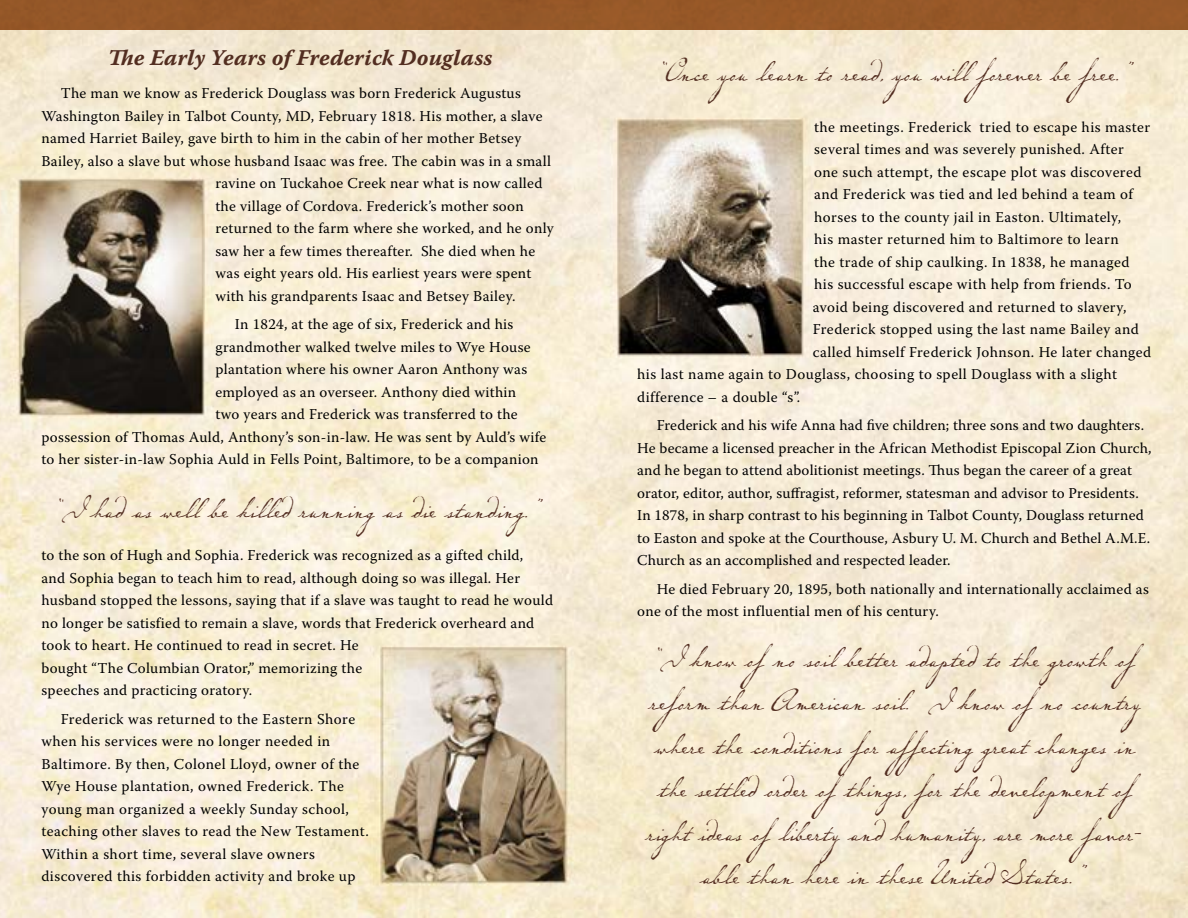
<style>
.page{position:relative;width:1188px;height:918px;background:#fff}
.page>*{position:absolute;margin:0;border:0;box-sizing:border-box;transform-origin:0 0}
.t1{font:46.5px/43.5px "P22 Dearest Script";color:#522d20;text-align:center}
.t2{font:22.5px "Warnock Pro Bold It Capt";color:#522d20}
.t3{font:15px/22.5px "Warnock Pro";letter-spacing:.02em;color:#000}
</style>
<div class="page">
<img style="left:0;top:30px;width:1188px;height:888px">
<div style="left:0;top:0;width:1188px;height:30px;background:#965829"></div>
<h2 class="t2" style="left:108px;top:44px;width:386px">The Early Years of Frederick Douglass</h2>
<p class="t3" style="left:61px;top:82px;width:462px">The man we know as Frederick Douglass was born Frederick Augustus</p>
<p class="t3" style="left:41px;top:104px;width:503px">Washington Bailey in Talbot County, MD, February 1818. His mother, a slave</p>
<p class="t3" style="left:41px;top:127px;width:482px">named Harriet Bailey, gave birth to him in the cabin of her mother Betsey</p>
<p class="t3" style="left:41px;top:149px;width:511px">Bailey, also a slave but whose husband Isaac was free. The cabin was in a small</p>
<p class="t3" style="left:215px;top:172px;width:329px">ravine on Tuckahoe Creek near what is now called</p>
<p class="t3" style="left:215px;top:194px;width:310px">the village of Cordova. Frederick’s mother soon</p>
<p class="t3" style="left:215px;top:217px;width:340px">returned to the farm where she worked, and he only</p>
<p class="t3" style="left:215px;top:239px;width:321px">saw her a few times thereafter. She died when he</p>
<p class="t3" style="left:215px;top:262px;width:317px">was eight years old. His earliest years were spent</p>
<p class="t3" style="left:215px;top:284px;width:302px">with his grandparents Isaac and Betsey Bailey.</p>
<p class="t3" style="left:235px;top:313px;width:280px">In 1824, at the age of six, Frederick and his</p>
<p class="t3" style="left:215px;top:335px;width:317px">grandmother walked twelve miles to Wye House</p>
<p class="t3" style="left:215px;top:358px;width:314px">plantation where his owner Aaron Anthony was</p>
<p class="t3" style="left:215px;top:380px;width:302px">employed as an overseer. Anthony died within</p>
<p class="t3" style="left:215px;top:403px;width:304px">two years and Frederick was transferred to the</p>
<p class="t3" style="left:41px;top:425px;width:507px">possession of Thomas Auld, Anthony’s son-in-law. He was sent by Auld’s wife</p>
<p class="t3" style="left:41px;top:448px;width:499px">to her sister-in-law Sophia Auld in Fells Point, Baltimore, to be a companion</p>
<h1 class="t1" style="left:56px;top:479px;width:490px">“I had as well be killed running as die standing.”</h1>
<p class="t3" style="left:41px;top:544px;width:513px">to the son of Hugh and Sophia. Frederick was recognized as a gifted child,<br>and Sophia began to teach him to read, although doing so was illegal. Her husband stopped the lessons, saying that if a slave was taught to read he would no longer be satisfied to remain a slave, words that Frederick overheard and took to heart. He continued to read in secret. He<br>bought “The Columbian Orator,” memorizing the<br>speeches and practicing oratory.</p>
<p class="t3" style="left:41px;top:707px;width:329px;text-indent:19px">Frederick was returned to the Eastern Shore when his services were no longer needed in Baltimore. By then, Colonel Lloyd, owner of the Wye House plantation, owned Frederick. The young man organized a weekly Sunday school, teaching other slaves to read the New Testament.<br>Within a short time, several slave owners discovered this forbidden activity and broke up</p>
<h1 class="t1" style="left:660px;top:42px;width:477px">“Once you learn to read, you will forever be free.”</h1>
<p class="t3" style="left:814px;top:116px;width:338px">the meetings. Frederick tried to escape his master</p>
<p class="t3" style="left:814px;top:138px;width:311px">several times and was severely punished. After</p>
<p class="t3" style="left:814px;top:161px;width:329px">one such attempt, the escape plot was discovered</p>
<p class="t3" style="left:814px;top:183px;width:320px">and Frederick was tied and led behind a team of</p>
<p class="t3" style="left:814px;top:206px;width:309px">horses to the county jail in Easton. Ultimately,</p>
<p class="t3" style="left:814px;top:228px;width:306px">his master returned him to Baltimore to learn</p>
<p class="t3" style="left:814px;top:251px;width:317px">the trade of ship caulking. In 1838, he managed</p>
<p class="t3" style="left:814px;top:273px;width:319px">his successful escape with help from friends. To</p>
<p class="t3" style="left:813px;top:296px;width:315px">avoid being discovered and returned to slavery,</p>
<p class="t3" style="left:813px;top:318px;width:328px">Frederick stopped using the last name Bailey and</p>
<p class="t3" style="left:813px;top:341px;width:340px">called himself Frederick Johnson. He later changed</p>
<p class="t3" style="left:637px;top:363px;width:482px">his last name again to Douglass, choosing to spell Douglass with a slight</p>
<p class="t3" style="left:637px;top:386px;width:165px">difference – a double “s”.</p>
<p class="t3" style="left:637px;top:414px;width:516px;text-indent:20px">Frederick and his wife Anna had five children; three sons and two daughters.<br>He became a licensed preacher in the African Methodist Episcopal Zion Church, and he began to attend abolitionist meetings. Thus began the career of a great orator, editor, author, suffragist, reformer, statesman and advisor to Presidents.<br>In 1878, in sharp contrast to his beginning in Talbot County, Douglass returned to Easton and spoke at the Courthouse, Asbury U. M. Church and Bethel A.M.E.<br>Church as an accomplished and respected leader.</p>
<p class="t3" style="left:637px;top:578px;width:513px;text-indent:20px">He died February 20, 1895, both nationally and internationally acclaimed as one of the most influential men of his century.</p>
<p class="t1" style="left:646px;top:628px;width:498px">“I know of no soil better adapted to the growth of reform than American soil. I know of no country where the conditions for affecting great changes in the settled order of things, for the development of right ideas of liberty and humanity, are more favor&shy;able than here in these United States.”</p>
</div>
